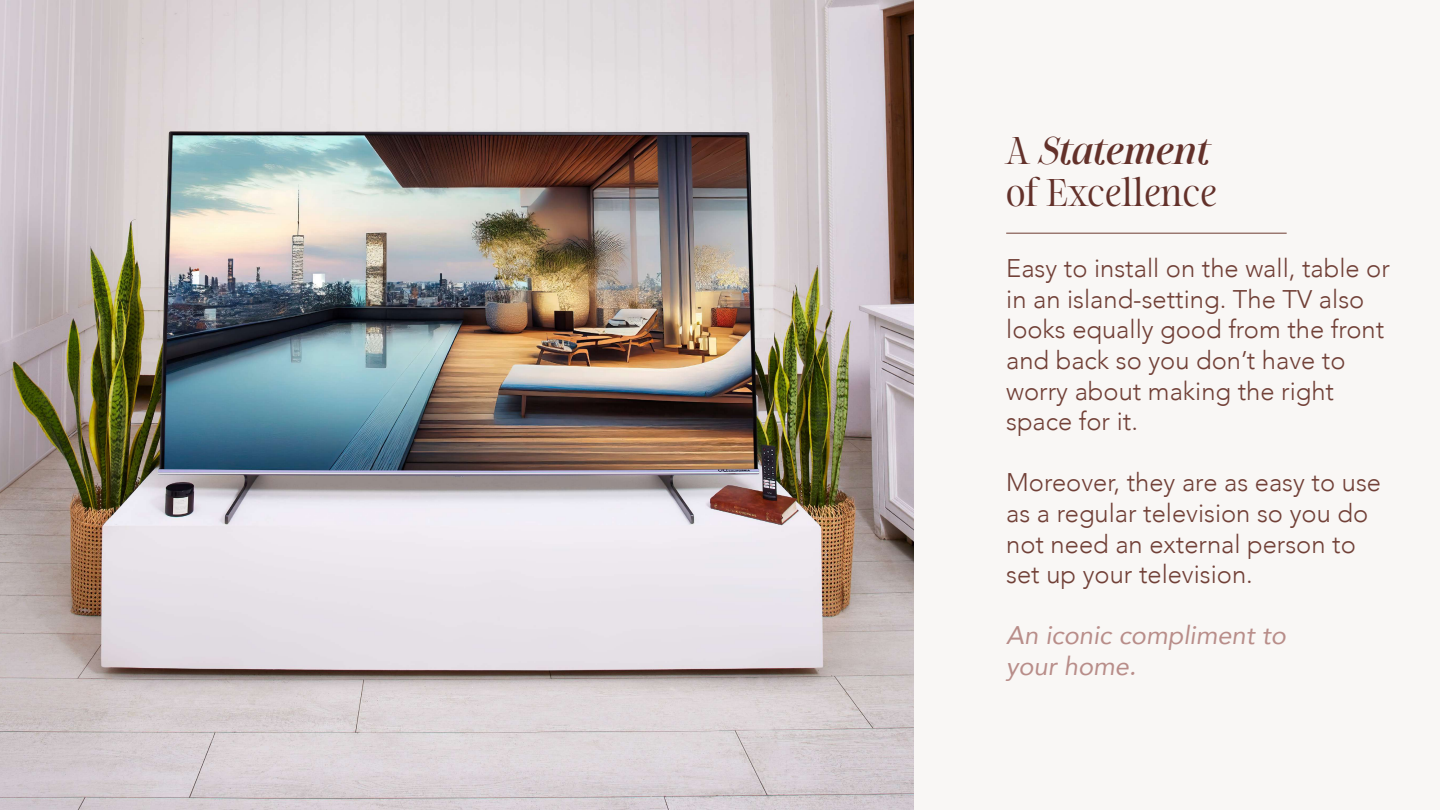
<style>
.page{position:relative;width:1440px;height:810px;background:#f9f7f5}
.page>*{position:absolute;margin:0;border:0;box-sizing:border-box;transform-origin:0 0}
.t1{font:300 35.25px/42.3px "Sharpe PERSONAL";color:#63312a}
.t2{font:300 25.5px/30.6px "Avenir";color:#714037}
.t3{font:italic 25.5px/30.6px "Avenir";color:#b88d89}
.s1{font-weight:500;font-style:italic}
</style>
<div class="page">
<img style="left:0;top:0;width:913px;height:810px">
<hr style="left:1006px;top:233px;width:281px;height:1px;background:#714037">
<h1 class="t1" style="left:1006px;top:131px;width:212px">A <span class="s1">Statement </span>of Excellence</h1>
<p class="t2" style="left:1006px;top:253px;width:385px">Easy to install on the wall, table or in an island-setting. The TV also looks equally good from the front and back so you don’t have to worry about making the right space for it.</p>
<p class="t2" style="left:1006px;top:467px;width:376px">Moreover, they are as easy to use as a regular television so you do not need an external person to set up your television.</p>
<p class="t3" style="left:1006px;top:620px;width:281px">An iconic compliment to your home.</p>
</div>
